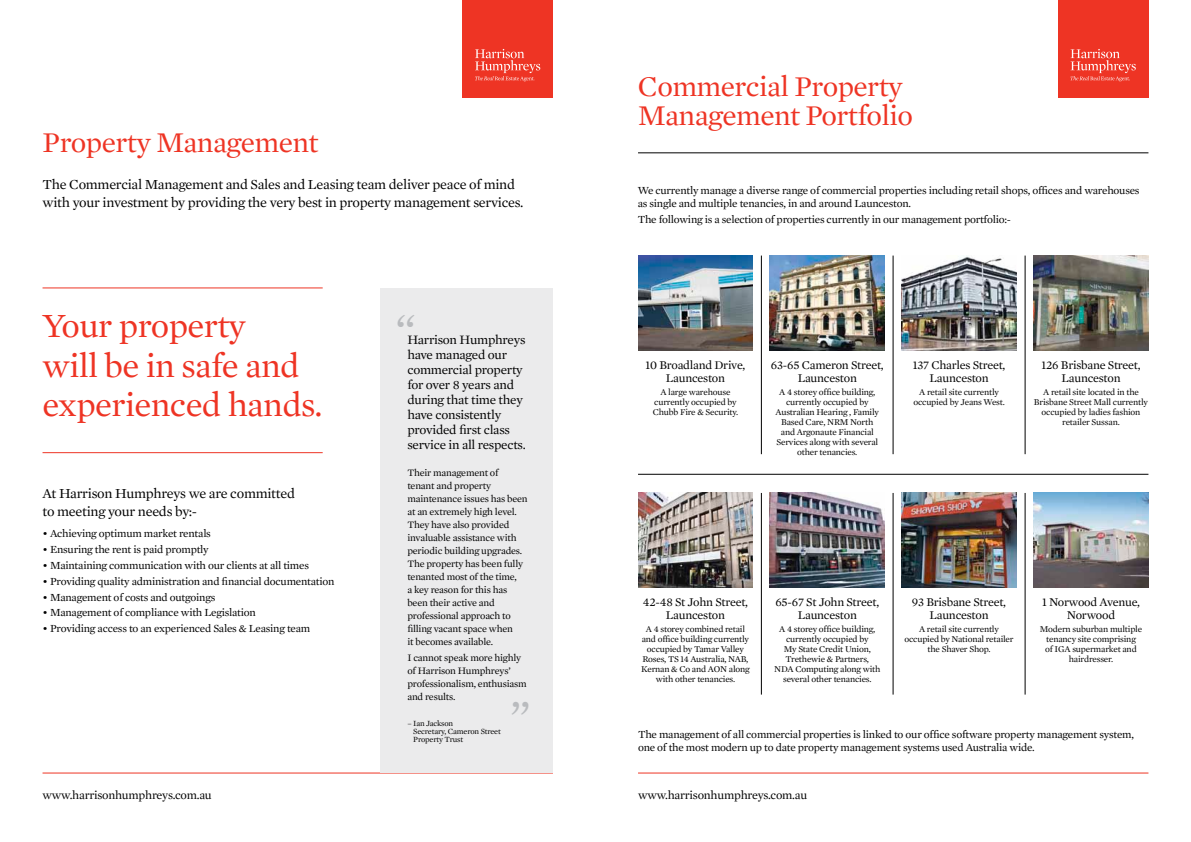
<style>
.page{position:relative;width:1191px;height:842px;background:#fff}
.page>*{position:absolute;margin:0;border:0;box-sizing:border-box;transform-origin:0 0}
.t1{font:46px "Mercury Text G1";color:#b9bbbe}
.t2{font:34.3px/39.5px "Mercury Text G1";letter-spacing:-.02em;color:#ee3424}
.t3{font:29px/29px "Mercury Text G1";letter-spacing:-.02em;color:#ee3424}
.t4{font:14px/18px "Mercury Text G1";letter-spacing:-.02em;color:#000}
.t5{font:13px/15px "Mercury Text G1";letter-spacing:-.02em;color:#000}
.t6{font:12px/13px "Mercury Text G1";letter-spacing:-.02em;color:#000;text-align:center}
.t7{font:11px/13px "Mercury Text G1";letter-spacing:-.02em;color:#000}
.t8{font:10px/13px "Mercury Text G1";letter-spacing:-.02em;color:#000}
.t9{font:9px/10px "Mercury Text G1";letter-spacing:-.02em;color:#000;text-align:center}
.t10{font:8px/8px "Mercury Text G1";letter-spacing:-.02em;color:#000}
</style>
<div class="page">
<div style="left:462px;top:0;width:91px;height:98px;background:#ee3424"></div>
<svg style="left:475px;top:49px;width:65px;height:32px"></svg>
<div style="left:1057px;top:0;width:91px;height:98px;background:#ee3424"></div>
<svg style="left:1070px;top:49px;width:65px;height:32px"></svg>
<hr style="left:43px;top:772px;width:510px;height:1px;background:#ee3424">
<hr style="left:638px;top:772px;width:510px;height:1px;background:#ee3424">
<hr style="left:43px;top:287px;width:280px;height:1px;background:#ee3424">
<hr style="left:43px;top:452px;width:280px;height:1px;background:#ee3424">
<div style="left:381px;top:288px;width:172px;height:484px;background:#ebebec"></div>
<hr style="left:638px;top:153px;width:510px;height:1px;background:#000">
<img style="left:638px;top:256px;width:115px;height:94px">
<img style="left:770px;top:256px;width:114px;height:94px">
<img style="left:901px;top:256px;width:116px;height:94px">
<hr style="left:761px;top:256px;width:1px;height:198px;background:#000">
<hr style="left:893px;top:256px;width:1px;height:198px;background:#000">
<img style="left:638px;top:493px;width:115px;height:95px">
<img style="left:770px;top:493px;width:114px;height:95px">
<img style="left:901px;top:493px;width:115px;height:95px">
<hr style="left:761px;top:493px;width:1px;height:202px;background:#000">
<hr style="left:893px;top:493px;width:1px;height:202px;background:#000">
<img style="left:1033px;top:256px;width:115px;height:94px">
<img style="left:1033px;top:493px;width:115px;height:95px">
<hr style="left:1024px;top:256px;width:1px;height:198px;background:#000">
<hr style="left:1024px;top:493px;width:1px;height:202px;background:#000">
<hr style="left:638px;top:474px;width:510px;height:1px;background:#000">
<h3 class="t3" style="left:43px;top:128px;width:277px">Property Management</h3>
<h3 class="t4" style="left:43px;top:175px;width:482px">The Commercial Management and Sales and Leasing team deliver peace of mind with your investment by providing the very best in property management services.</h3>
<h2 class="t2" style="left:43px;top:306px;width:282px">Your property<br>will be in safe and experienced hands.</h2>
<h3 class="t4" style="left:43px;top:484px;width:254px">At Harrison Humphreys we are committed to meeting your needs by:-</h3>
<p class="t7" style="left:43px;top:527px;width:170px">• Achieving optimum market rentals</p>
<p class="t7" style="left:43px;top:543px;width:168px">• Ensuring the rent is paid promptly</p>
<p class="t7" style="left:43px;top:559px;width:268px">• Maintaining communication with our clients at all times</p>
<p class="t7" style="left:43px;top:575px;width:293px">• Providing quality administration and financial documentation</p>
<p class="t7" style="left:43px;top:590px;width:174px">• Management of costs and outgoings</p>
<p class="t7" style="left:43px;top:606px;width:215px">• Management of compliance with Legislation</p>
<p class="t7" style="left:43px;top:622px;width:269px">• Providing access to an experienced Sales &amp; Leasing team</p>
<h1 class="t1" style="left:395px;top:302px;width:22px">“</h1>
<h3 class="t5" style="left:407px;top:332px;width:120px">Harrison Humphreys have managed our commercial property for over 8 years and during that time they have consistently provided first class service in all respects.</h3>
<p class="t8" style="left:407px;top:466px;width:122px">Their management of tenant and property maintenance issues has been at an extremely high level.<br>They have also provided invaluable assistance with periodic building upgrades.<br>The property has been fully tenanted most of the time,<br>a key reason for this has been their active and professional approach to filling vacant space when<br>it becomes available.</p>
<p class="t8" style="left:407px;top:651px;width:121px">I cannot speak more highly of Harrison Humphreys’ professionalism, enthusiasm and results.</p>
<p class="t10" style="left:413px;top:720px;width:89px;text-indent:-6px">– Ian Jackson<br>Secretary, Cameron Street<br>Property Trust</p>
<h1 class="t1" style="left:510px;top:690px;width:22px">”</h1>
<h3 class="t3" style="left:638px;top:72px;width:277px">Commercial Property<br>Management Portfolio</h3>
<p class="t7" style="left:637px;top:184px;width:503px">We currently manage a diverse range of commercial properties including retail shops, offices and warehouses as single and multiple tenancies, in and around Launceston.</p>
<p class="t7" style="left:637px;top:213px;width:375px">The following is a selection of properties currently in our management portfolio:-</p>
<h3 class="t6" style="left:645px;top:358px;width:101px">10 Broadland Drive,<br>Launceston</h3>
<p class="t9" style="left:652px;top:387px;width:87px">A large warehouse currently occupied by<br>Chubb Fire &amp; Security.</p>
<h3 class="t6" style="left:771px;top:358px;width:114px">63-65 Cameron Street,<br>Launceston</h3>
<p class="t9" style="left:775px;top:387px;width:105px">A 4 storey office building, currently occupied by<br>Australian Hearing , Family<br>Based Care, NRM North and Argonaute Financial<br>Services along with several other tenancies.</p>
<h3 class="t6" style="left:913px;top:358px;width:94px">137 Charles Street,<br>Launceston</h3>
<p class="t9" style="left:913px;top:387px;width:93px">A retail site currently occupied by Jeans West.</p>
<h3 class="t6" style="left:1041px;top:358px;width:101px">126 Brisbane Street,<br>Launceston</h3>
<p class="t9" style="left:1034px;top:387px;width:116px">A retail site located in the<br>Brisbane Street Mall currently occupied by ladies fashion retailer Sussan.</p>
<h3 class="t6" style="left:643px;top:596px;width:107px">42-48 St John Street,<br>Launceston</h3>
<p class="t9" style="left:641px;top:624px;width:110px">A 4 storey combined retail and office building currently occupied by Tamar Valley<br>Roses, TS 14 Australia, NAB,<br>Kernan &amp; Co and AON along with other tenancies.</p>
<h3 class="t6" style="left:775px;top:596px;width:105px">65-67 St John Street,<br>Launceston</h3>
<p class="t9" style="left:774px;top:624px;width:108px">A 4 storey office building, currently occupied by<br>My State Credit Union,<br>Trethewie &amp; Partners,<br>NDA Computing along with several other tenancies.</p>
<h3 class="t6" style="left:912px;top:596px;width:96px">93 Brisbane Street,<br>Launceston</h3>
<p class="t9" style="left:904px;top:624px;width:111px">A retail site currently occupied by National retailer the Shaver Shop.</p>
<h3 class="t6" style="left:1042px;top:596px;width:99px">1 Norwood Avenue,<br>Norwood</h3>
<p class="t9" style="left:1039px;top:624px;width:104px">Modern suburban multiple tenancy site comprising<br>of IGA supermarket and hairdresser.</p>
<p class="t7" style="left:638px;top:727px;width:497px">The management of all commercial properties is linked to our office software property management system, one of the most modern up to date property management systems used Australia wide.</p>
<h3 class="t6" style="left:43px;top:789px;width:171px">www.harrisonhumphreys.com.au</h3>
<h3 class="t6" style="left:638px;top:789px;width:171px">www.harrisonhumphreys.com.au</h3>
</div>
